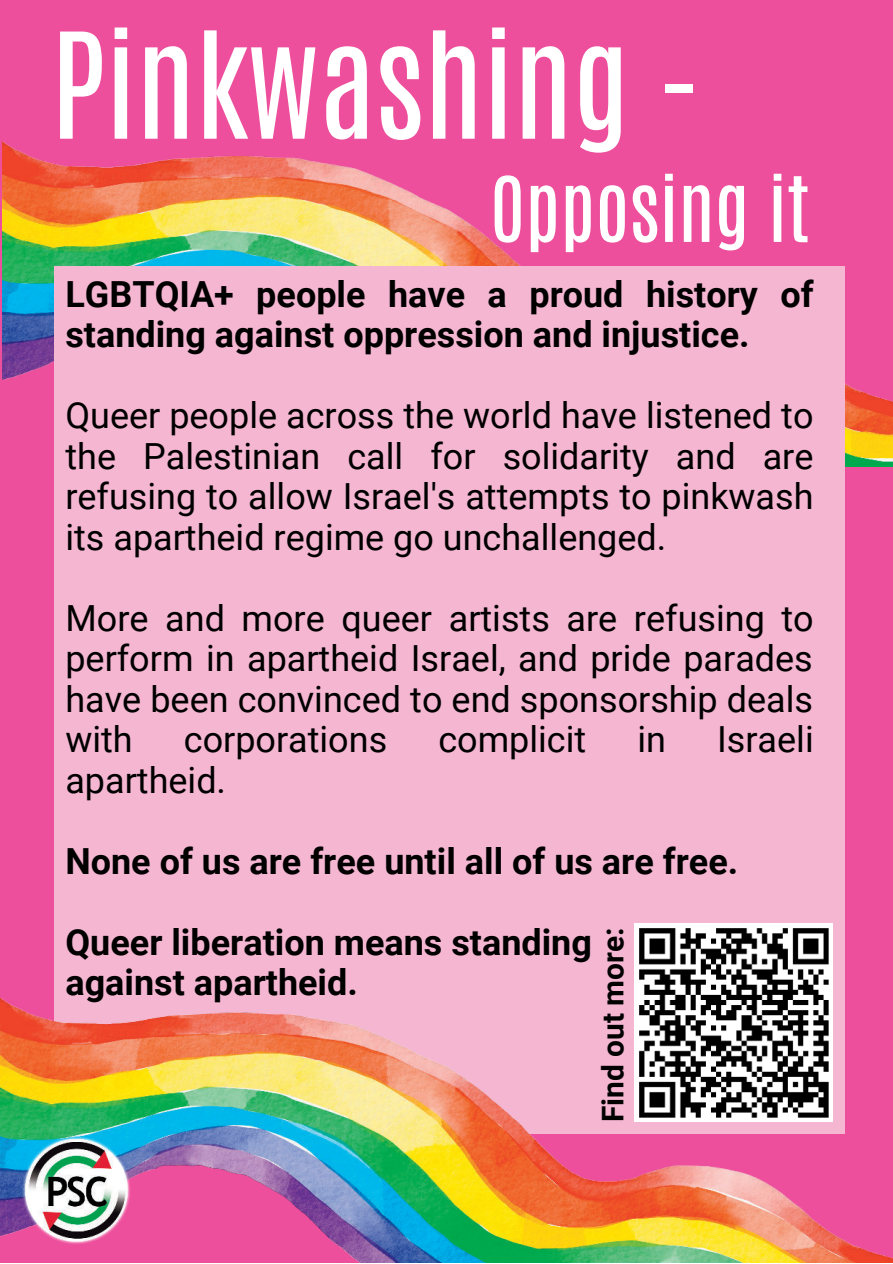
<style>
.page{position:relative;width:893px;height:1264px;background:#fff}
.page>*{position:absolute;margin:0;border:0;box-sizing:border-box;transform-origin:0 0}
.t1{font:124.65px "Antonio";color:#fff}
.t2{font:76.5px "Antonio";color:#fff}
.t3{font:36px/40.5px "Roboto";color:#000;text-align:justify}
.t4{font:700 36px/40.5px "Roboto";color:#000}
.t5{font:700 29.85px "Roboto";color:#000}
</style>
<div class="page">
<div style="left:0;top:0;width:892px;height:1262px;background:#ee4f9c"></div>
<img style="left:2px;top:141px;width:890px;height:325px">
<div style="left:54px;top:267px;width:790px;height:866px;background:#f5b6d2"></div>
<img style="left:0;top:711px;width:892px;height:551px">
<img style="left:634px;top:923px;width:198px;height:198px">
<img style="left:20px;top:1134px;width:112px;height:111px">
<h1 class="t1" style="left:51px;top:-6px;width:652px">Pinkwashing -</h1>
<h2 class="t2" style="left:490px;top:153px;width:321px">Opposing it</h2>
<p class="t4" style="left:65px;top:272px;width:749px">LGBTQIA+ people have a proud history of standing against oppression and injustice.</p>
<p class="t3" style="left:65px;top:394px;width:749px">Queer people across the world have listened to the Palestinian call for solidarity and are refusing to allow Israel's attempts to pinkwash its apartheid regime go unchallenged.</p>
<p class="t3" style="left:65px;top:596px;width:749px">More and more queer artists are refusing to perform in apartheid Israel, and pride parades have been convinced to end sponsorship deals with</p>
<p class="t3" style="left:184px;top:718px;width:205px">corporations</p>
<p class="t3" style="left:438px;top:718px;width:149px">complicit</p>
<p class="t3" style="left:637px;top:718px;width:30px">in</p>
<p class="t3" style="left:717px;top:718px;width:98px">Israeli</p>
<p class="t3" style="left:65px;top:758px;width:162px">apartheid.</p>
<p class="t4" style="left:65px;top:839px;width:674px">None of us are free until all of us are free.</p>
<p class="t4" style="left:65px;top:920px;width:528px">Queer liberation means standing against apartheid.</p>
<p class="t5" style="left:591px;top:1122px;width:196px;rotate:-90deg">Find out more:</p>
</div>
